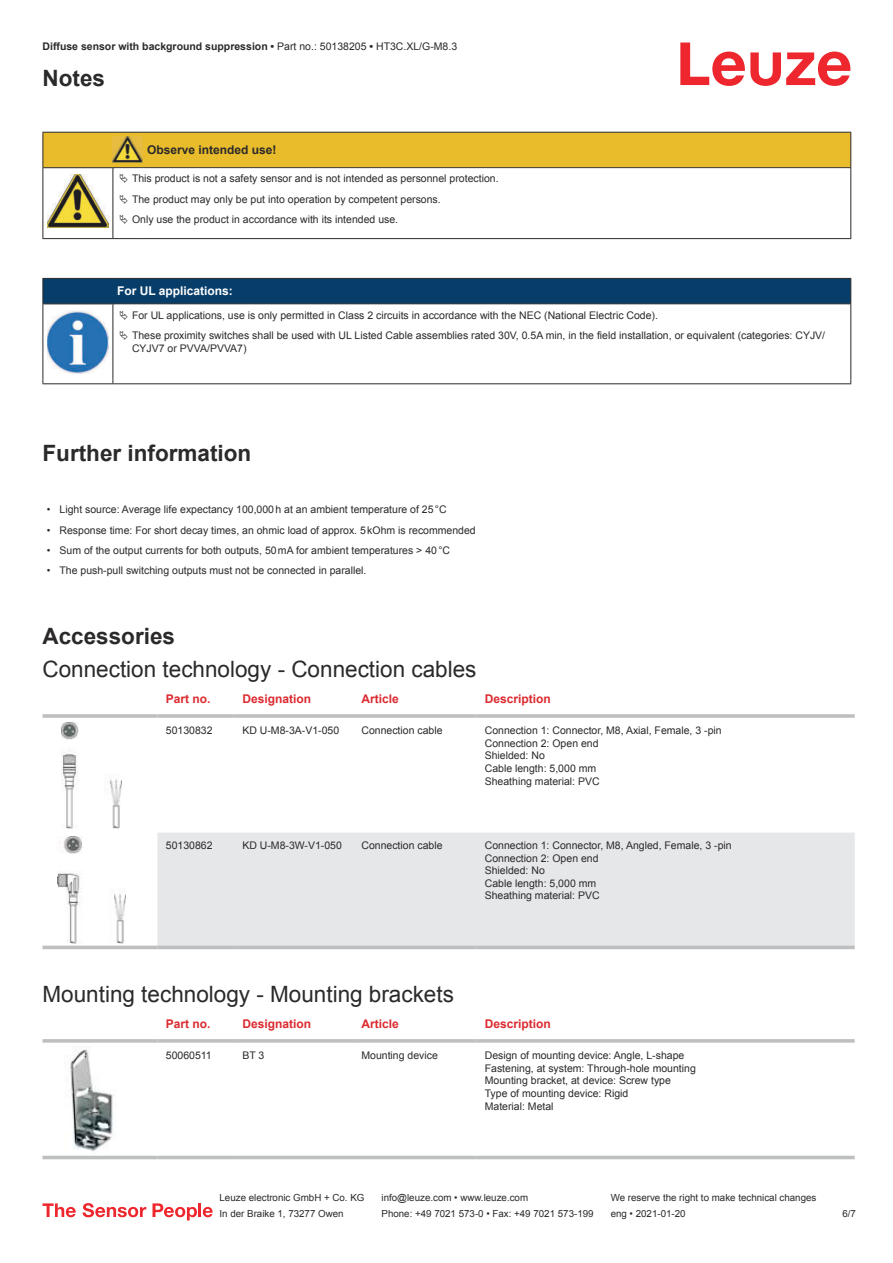
<style>
.page{position:relative;width:893px;height:1263px;background:#fff}
.page>*{position:absolute;margin:0;border:0;box-sizing:border-box;transform-origin:0 0}
.t1{font:22.5px "Arial";color:#2b292a}
.t2{font:700 22.5px "Arial";color:#2b292a}
.t3{font:700 12px "Arial";color:#db2a30}
.t4{font:700 12px "Arial";color:#2b292a}
.t5{font:700 12px "Arial";color:#fff}
.t6{font:10.5px/12.6px "Arial";color:#2b292a}
.t7{font:700 10.5px "Arial";color:#2b292a}
.t8{font:9.75px "Arial";color:#2b292a}
.s1{font-weight:400}
</style>
<div class="page">
<svg style="left:680px;top:43px;width:170px;height:43px"></svg>
<svg style="left:43px;top:828px;width:812px;height:122px"></svg>
<div style="left:157px;top:833px;width:698px;height:113px;background:#e6e7e9"></div>
<hr style="left:43px;top:714px;width:114px;height:4px;background:#c3c5c7">
<svg style="left:157px;top:714px;width:77px;height:4px"></svg>
<hr style="left:234px;top:714px;width:119px;height:4px;background:#c4c6c7">
<hr style="left:353px;top:714px;width:123px;height:4px;background:#c3c5c7">
<svg style="left:476px;top:714px;width:379px;height:4px;background:#c3c5c7"></svg>
<hr style="left:43px;top:946px;width:114px;height:3px;background:#bdbfc1">
<hr style="left:157px;top:946px;width:77px;height:3px;background:#bdbfc1">
<hr style="left:234px;top:946px;width:119px;height:3px;background:#bdbfc1">
<hr style="left:353px;top:946px;width:123px;height:3px;background:#bdbfc1">
<hr style="left:476px;top:946px;width:379px;height:3px;background:#bdbfc1">
<img style="left:61px;top:722px;width:61px;height:106px">
<img style="left:57px;top:837px;width:68px;height:106px">
<svg style="left:43px;top:1046px;width:812px;height:114px"></svg>
<svg style="left:43px;top:1039px;width:114px;height:4px"></svg>
<svg style="left:157px;top:1039px;width:77px;height:4px"></svg>
<svg style="left:234px;top:1039px;width:119px;height:4px"></svg>
<svg style="left:353px;top:1039px;width:123px;height:4px"></svg>
<svg style="left:476px;top:1039px;width:379px;height:4px;background:#c3c5c7"></svg>
<hr style="left:43px;top:1156px;width:114px;height:3px;background:#bdbfc1">
<hr style="left:157px;top:1156px;width:77px;height:3px;background:#bdbfc1">
<hr style="left:234px;top:1156px;width:119px;height:3px;background:#bdbfc1">
<hr style="left:353px;top:1156px;width:123px;height:3px;background:#bdbfc1">
<hr style="left:476px;top:1156px;width:379px;height:3px;background:#bdbfc1">
<img style="left:65px;top:1047px;width:53px;height:106px">
<svg style="left:43px;top:1203px;width:33px;height:14px"></svg>
<svg style="left:83px;top:1203px;width:63px;height:14px"></svg>
<svg style="left:153px;top:1203px;width:44px;height:17px"></svg>
<hr style="left:198px;top:1203px;width:3px;height:14px;background:#ed272d">
<svg style="left:203px;top:1207px;width:10px;height:10px"></svg>
<hr style="left:43px;top:238px;width:70px;height:1px;background:#2b292a">
<hr style="left:113px;top:238px;width:30px;height:1px;background:#2b292a">
<hr style="left:143px;top:238px;width:708px;height:1px;background:#2b292a">
<hr style="left:43px;top:304px;width:1px;height:75px;background:#2b292a">
<hr style="left:113px;top:304px;width:1px;height:75px;background:#2b292a">
<hr style="left:850px;top:304px;width:1px;height:75px;background:#2b292a">
<hr style="left:43px;top:383px;width:70px;height:1px;background:#2b292a">
<hr style="left:113px;top:383px;width:738px;height:1px;background:#2b292a">
<img style="left:47px;top:358px;width:58px;height:15px">
<svg style="left:43px;top:132px;width:808px;height:106px"></svg>
<svg style="left:43px;top:278px;width:808px;height:80px"></svg>
<p class="t7" style="left:43px;top:43px;width:416px">Diffuse sensor with background suppression • <span class="s1">Part no.: 50138205</span> • <span class="s1">HT3C.XL/G-M8.3</span></p>
<h1 class="t2" style="left:43px;top:70px;width:64px">Notes</h1>
<p class="t4" style="left:147px;top:145px;width:131px">Observe intended use!</p>
<p class="t6" style="left:132px;top:170px;width:368px;line-height:20.2px">This product is not a safety sensor and is not intended as personnel protection.<br>The product may only be put into operation by competent persons.<br>Only use the product in accordance with its intended use.</p>
<p class="t5" style="left:117px;top:287px;width:117px">For UL applications:</p>
<p class="t6" style="left:132px;top:306px;width:695px;line-height:20.2px">For UL applications, use is only permitted in Class 2 circuits in accordance with the NEC (National Electric Code).<br>These proximity switches shall be used with UL Listed Cable assemblies rated 30V, 0.5A min, in the field installation, or equivalent (categories: CYJV/</p>
<p class="t6" style="left:132px;top:342px;width:116px">CYJV7 or PVVA/PVVA7)</p>
<h1 class="t2" style="left:43px;top:444px;width:210px">Further information</h1>
<p class="t6" style="left:47px;top:504px;width:401px">• Light source: Average life expectancy 100,000 h at an ambient temperature of 25 °C</p>
<p class="t6" style="left:47px;top:525px;width:430px">• Response time: For short decay times, an ohmic load of approx. 5 kOhm is recommended</p>
<p class="t6" style="left:47px;top:545px;width:405px">• Sum of the output currents for both outputs, 50 mA for ambient temperatures &gt; 40 °C</p>
<p class="t6" style="left:47px;top:565px;width:321px">• The push-pull switching outputs must not be connected in parallel.</p>
<h1 class="t2" style="left:43px;top:627px;width:134px">Accessories</h1>
<h1 class="t1" style="left:43px;top:661px;width:435px">Connection technology - Connection cables</h1>
<p class="t3" style="left:166px;top:695px;width:46px">Part no.</p>
<p class="t3" style="left:242px;top:695px;width:70px">Designation</p>
<p class="t3" style="left:361px;top:695px;width:39px">Article</p>
<p class="t3" style="left:485px;top:695px;width:68px">Description</p>
<p class="t6" style="left:166px;top:725px;width:48px">50130832</p>
<p class="t6" style="left:242px;top:725px;width:98px">KD U-M8-3A-V1-050</p>
<p class="t6" style="left:361px;top:725px;width:83px">Connection cable</p>
<p class="t6" style="left:485px;top:725px;width:238px">Connection 1: Connector, M8, Axial, Female, 3 -pin<br>Connection 2: Open end<br>Shielded: No<br>Cable length: 5,000 mm<br>Sheathing material: PVC</p>
<p class="t6" style="left:166px;top:840px;width:48px">50130862</p>
<p class="t6" style="left:242px;top:840px;width:101px">KD U-M8-3W-V1-050</p>
<p class="t6" style="left:361px;top:840px;width:83px">Connection cable</p>
<p class="t6" style="left:485px;top:840px;width:248px">Connection 1: Connector, M8, Angled, Female, 3 -pin<br>Connection 2: Open end<br>Shielded: No<br>Cable length: 5,000 mm<br>Sheathing material: PVC</p>
<h1 class="t1" style="left:43px;top:986px;width:413px">Mounting technology - Mounting brackets</h1>
<p class="t3" style="left:166px;top:1019px;width:46px">Part no.</p>
<p class="t3" style="left:242px;top:1019px;width:70px">Designation</p>
<p class="t3" style="left:361px;top:1019px;width:39px">Article</p>
<p class="t3" style="left:485px;top:1019px;width:68px">Description</p>
<p class="t6" style="left:166px;top:1050px;width:47px">50060511</p>
<p class="t6" style="left:242px;top:1050px;width:23px">BT 3</p>
<p class="t6" style="left:361px;top:1050px;width:78px">Mounting device</p>
<p class="t6" style="left:485px;top:1050px;width:213px">Design of mounting device: Angle, L-shape Fastening, at system: Through-hole mounting Mounting bracket, at device: Screw type Type of mounting device: Rigid<br>Material: Metal</p>
<p class="t8" style="left:220px;top:1194px;width:146px">Leuze electronic GmbH + Co. KG</p>
<p class="t8" style="left:381px;top:1194px;width:148px">info@leuze.com • www.leuze.com</p>
<p class="t8" style="left:611px;top:1194px;width:207px">We reserve the right to make technical changes</p>
<p class="t8" style="left:220px;top:1210px;width:126px">In der Braike 1, 73277 Owen</p>
<p class="t8" style="left:381px;top:1210px;width:214px">Phone: +49 7021 573-0 • Fax: +49 7021 573-199</p>
<p class="t8" style="left:611px;top:1210px;width:76px">eng • 2021-01-20</p>
<p class="t8" style="left:842px;top:1210px;width:15px">6 /7</p>
</div>
